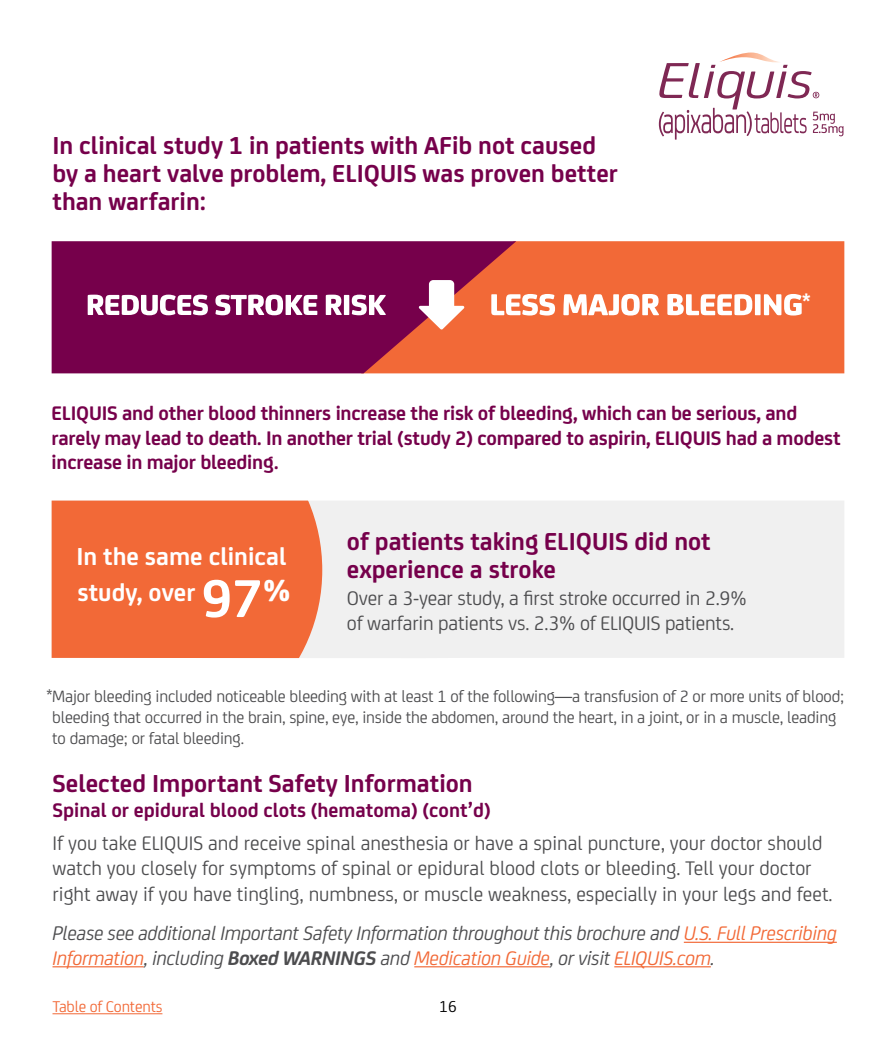
<style>
.page{position:relative;width:896px;height:1046px;background:#fff}
.page>*{position:absolute;margin:0;border:0;box-sizing:border-box;transform-origin:0 0}
.t1{font:700 26.25px/28px "FS Joey Pro";color:#76004b}
.t2{font:700 26.25px/28px "FS Joey";color:#76004b}
.t3{font:700 26.25px/35.9px "FS Joey";color:#fff}
.t4{font:700 23.62px "FS Joey";color:#fff}
.t5{font:21px/25.2px "FS Joey Pro";color:#4d4d4f}
.t6{font:700 21px/24.5px "FS Joey Pro";letter-spacing:-.01em;color:#76004b}
.t7{font:italic 21px/24.5px "FS Joey Pro";letter-spacing:-.02em;color:#4d4d4f}
.t8{font:17.5px/21px "FS Joey Pro";letter-spacing:-.01em;color:#4d4d4f}
.t9{font:16.89px "FS Joey";color:#000}
.t10{font:16.62px "FS Joey Pro";letter-spacing:-.01em;color:#f26937}
.s1{font-size:56.88px}
.s2{font-size:32.38px}
.s3{color:#f26937}
.s4{font-weight:700}
</style>
<div class="page">
<svg style="left:659px;top:53px;width:185px;height:87px"></svg>
<div style="left:516px;top:241px;width:328px;height:132px;background:#f26937"></div>
<svg style="left:52px;top:241px;width:464px;height:132px;background:#8a1148"></svg>
<svg style="left:491px;top:294px;width:64px;height:21px"></svg>
<svg style="left:563px;top:294px;width:96px;height:21px"></svg>
<svg style="left:667px;top:294px;width:85px;height:21px"></svg>
<div style="left:755px;top:294px;width:6px;height:21px;background:#fff"></div>
<svg style="left:764px;top:294px;width:38px;height:21px"></svg>
<svg style="left:88px;top:295px;width:120px;height:20px"></svg>
<svg style="left:215px;top:295px;width:102px;height:20px"></svg>
<svg style="left:326px;top:295px;width:16px;height:20px"></svg>
<div style="left:344px;top:295px;width:5px;height:20px;background:#fff"></div>
<svg style="left:352px;top:295px;width:34px;height:20px"></svg>
<svg style="left:418px;top:280px;width:47px;height:50px"></svg>
<div style="left:322px;top:501px;width:522px;height:157px;background:#f0f0f0"></div>
<div style="left:52px;top:500px;width:270px;height:158px;background:#f26937"></div>
<hr style="left:684px;top:941px;width:153px;height:2px;background:#f26937">
<hr style="left:52px;top:966px;width:92px;height:1px;background:#f26937">
<hr style="left:414px;top:966px;width:136px;height:1px;background:#f26937">
<hr style="left:614px;top:966px;width:97px;height:1px;background:#f26937">
<hr style="left:52px;top:1013px;width:110px;height:1px;background:#f26937">
<p class="t1" style="left:52px;top:130px;width:567px">In clinical study 1 in patients with AFib not caused by a heart valve problem, ELIQUIS was proven better than warfarin:</p>
<p class="t4" style="left:802px;top:285px;width:11px">*</p>
<p class="t6" style="left:52px;top:400px;width:791px">ELIQUIS and other blood thinners increase the risk of bleeding, which can be serious, and rarely may lead to death. In another trial (study 2) compared to aspirin, ELIQUIS had a modest increase in major bleeding.</p>
<p class="t3" style="left:77px;top:536px;width:216px">In the same clinical study, over <span class="s1">97</span><span class="s2">%</span></p>
<p class="t2" style="left:347px;top:525px;width:365px">of patients taking ELIQUIS did not experience a stroke</p>
<p class="t5" style="left:347px;top:584px;width:401px;line-height:24.5px">Over a 3-year study, a first stroke occurred in 2.9% of warfarin patients vs. 2.3% of ELIQUIS patients.</p>
<p class="t8" style="left:52px;top:685px;width:793px;text-indent:-6px">*Major bleeding included noticeable bleeding with at least 1 of the following—a transfusion of 2 or more units of blood; bleeding that occurred in the brain, spine, eye, inside the abdomen, around the heart, in a joint, or in a muscle, leading to damage; or fatal bleeding.</p>
<p class="t1" style="left:52px;top:767px;width:422px">Selected Important Safety Information</p>
<p class="t6" style="left:52px;top:796px;width:440px">Spinal or epidural blood clots (hematoma) (cont’d)</p>
<p class="t5" style="left:52px;top:829px;width:782px">If you take ELIQUIS and receive spinal anesthesia or have a spinal puncture, your doctor should watch you closely for symptoms of spinal or epidural blood clots or bleeding. Tell your doctor right away if you have tingling, numbness, or muscle weakness, especially in your legs and feet.</p>
<p class="t7" style="left:52px;top:920px;width:786px">Please see additional Important Safety Information throughout this brochure and <span class="s3">U.S. Full Prescribing<br>Information</span>, including <span class="s4">Boxed WARNINGS</span> and <span class="s3">Medication Guide</span>, or visit <span class="s3">ELIQUIS.com</span>.</p>
<p class="t10" style="left:52px;top:994px;width:111px">Table of Contents</p>
<p class="t9" style="left:439px;top:994px;width:19px">16</p>
</div>
